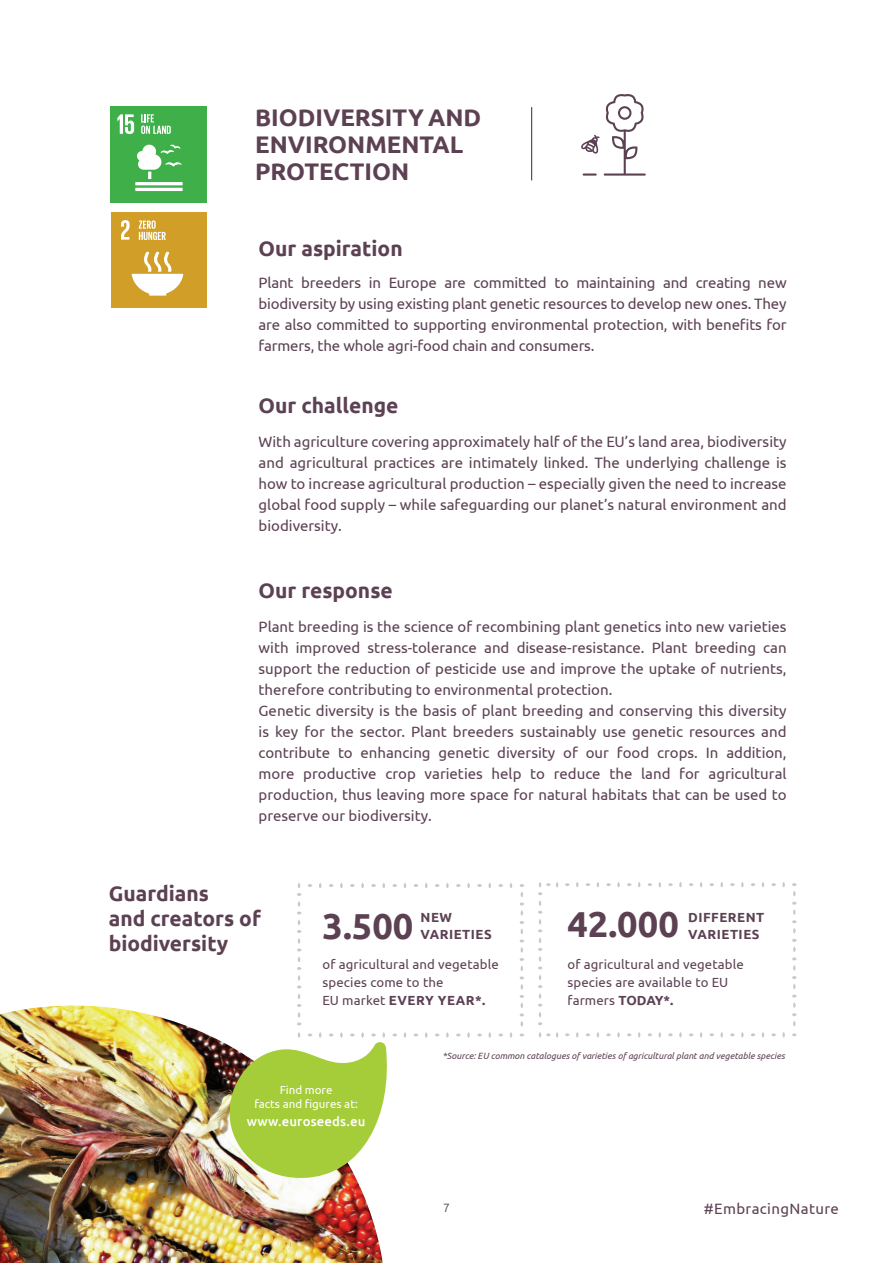
<style>
.page{position:relative;width:893px;height:1263px;background:#fff}
.page>*{position:absolute;margin:0;border:0;box-sizing:border-box;transform-origin:0 0}
.Body_copy{font:700 36.15px "Ubuntu";color:#5c4153}
.t1{font:700 24px/27px "Ubuntu";color:#5c4153}
.sub_title_brun{font:700 21px "Ubuntu";color:#5c4153}
.copy{font:15px/21px "Ubuntu";color:#5c4153;text-align:justify}
.copy-2{font:15px "Ubuntu";letter-spacing:.025em;color:#5c4153}
.othercopy{font:13.2px/18px "Ubuntu";letter-spacing:.01em;color:#5c4153}
.Body_copy-2{font:700 13.2px "Ubuntu";letter-spacing:.04em;color:#5c4153}
.t2{font:500 13.2px "Ubuntu";letter-spacing:.01em;color:#fff}
.t3{font:300 12px "Ubuntu";color:#313232}
.t4{font:11.55px "Ubuntu";color:#fff}
.t5{font:italic 9px "Ubuntu";color:#5c4153}
.s1{font-weight:700}
</style>
<div class="page">
<svg style="left:581px;top:94px;width:65px;height:82px"></svg>
<hr style="left:531px;top:107px;width:1px;height:73px;background:#352e20">
<div style="left:111px;top:106px;width:96px;height:97px;background:#3eaf49"></div>
<hr style="left:135px;top:182px;width:48px;height:3px;background:#fff">
<hr style="left:135px;top:188px;width:48px;height:3px;background:#fff">
<svg style="left:137px;top:145px;width:44px;height:34px"></svg>
<svg style="left:117px;top:114px;width:17px;height:20px"></svg>
<svg style="left:141px;top:114px;width:30px;height:20px"></svg>
<div style="left:111px;top:212px;width:96px;height:96px;background:#d19f28"></div>
<svg style="left:132px;top:251px;width:51px;height:45px"></svg>
<svg style="left:121px;top:220px;width:9px;height:20px"></svg>
<svg style="left:139px;top:220px;width:27px;height:20px"></svg>
<svg style="left:414px;top:884px;width:4px;height:3px"></svg>
<svg style="left:382px;top:883px;width:3px;height:5px"></svg>
<svg style="left:393px;top:884px;width:4px;height:3px"></svg>
<svg style="left:361px;top:883px;width:3px;height:5px"></svg>
<svg style="left:340px;top:883px;width:3px;height:5px"></svg>
<svg style="left:350px;top:884px;width:5px;height:3px"></svg>
<svg style="left:329px;top:884px;width:5px;height:3px"></svg>
<svg style="left:308px;top:884px;width:4px;height:3px"></svg>
<svg style="left:297px;top:883px;width:5px;height:116px"></svg>
<svg style="left:520px;top:921px;width:4px;height:31px"></svg>
<svg style="left:520px;top:958px;width:4px;height:31px"></svg>
<svg style="left:520px;top:995px;width:4px;height:31px"></svg>
<svg style="left:520px;top:884px;width:4px;height:31px"></svg>
<svg style="left:488px;top:883px;width:3px;height:5px"></svg>
<svg style="left:499px;top:884px;width:4px;height:3px"></svg>
<svg style="left:467px;top:883px;width:3px;height:5px"></svg>
<svg style="left:446px;top:883px;width:3px;height:5px"></svg>
<svg style="left:456px;top:884px;width:5px;height:3px"></svg>
<svg style="left:435px;top:884px;width:5px;height:3px"></svg>
<svg style="left:488px;top:1032px;width:3px;height:5px"></svg>
<svg style="left:467px;top:1032px;width:3px;height:5px"></svg>
<svg style="left:477px;top:1033px;width:5px;height:3px"></svg>
<svg style="left:446px;top:1032px;width:3px;height:5px"></svg>
<svg style="left:456px;top:1033px;width:5px;height:3px"></svg>
<svg style="left:435px;top:1033px;width:5px;height:3px"></svg>
<svg style="left:668px;top:883px;width:5px;height:3px"></svg>
<svg style="left:648px;top:883px;width:4px;height:3px"></svg>
<svg style="left:617px;top:882px;width:3px;height:5px"></svg>
<svg style="left:627px;top:883px;width:5px;height:3px"></svg>
<svg style="left:606px;top:883px;width:5px;height:3px"></svg>
<svg style="left:586px;top:883px;width:4px;height:3px"></svg>
<svg style="left:565px;top:883px;width:5px;height:3px"></svg>
<svg style="left:538px;top:882px;width:20px;height:143px"></svg>
<svg style="left:782px;top:882px;width:3px;height:5px"></svg>
<svg style="left:792px;top:883px;width:5px;height:13px"></svg>
<svg style="left:792px;top:902px;width:5px;height:31px"></svg>
<svg style="left:792px;top:939px;width:5px;height:31px"></svg>
<svg style="left:792px;top:976px;width:5px;height:50px"></svg>
<svg style="left:741px;top:882px;width:3px;height:5px"></svg>
<svg style="left:751px;top:883px;width:4px;height:3px"></svg>
<svg style="left:720px;top:882px;width:3px;height:5px"></svg>
<svg style="left:730px;top:883px;width:5px;height:3px"></svg>
<svg style="left:679px;top:882px;width:3px;height:5px"></svg>
<svg style="left:689px;top:883px;width:5px;height:3px"></svg>
<svg style="left:668px;top:1033px;width:5px;height:3px"></svg>
<svg style="left:617px;top:1032px;width:3px;height:5px"></svg>
<svg style="left:627px;top:1033px;width:5px;height:3px"></svg>
<svg style="left:606px;top:1033px;width:5px;height:3px"></svg>
<svg style="left:565px;top:1033px;width:5px;height:3px"></svg>
<svg style="left:539px;top:1032px;width:19px;height:5px"></svg>
<svg style="left:782px;top:1032px;width:3px;height:5px"></svg>
<svg style="left:792px;top:1033px;width:5px;height:3px"></svg>
<svg style="left:741px;top:1032px;width:3px;height:5px"></svg>
<svg style="left:720px;top:1032px;width:3px;height:5px"></svg>
<svg style="left:730px;top:1033px;width:5px;height:3px"></svg>
<svg style="left:679px;top:1032px;width:3px;height:5px"></svg>
<svg style="left:689px;top:1033px;width:5px;height:3px"></svg>
<img style="left:0;top:1004px;width:383px;height:259px">
<svg style="left:221px;top:1032px;width:176px;height:153px"></svg>
<p class="t1" style="left:255px;top:104px;width:228px">BIODIVERSITY AND<br>ENVIRONMENTAL<br>PROTECTION</p>
<p class="sub_title_brun" style="left:259px;top:235px;width:146px">Our aspiration</p>
<p class="copy" style="left:259px;top:272px;width:530px">Plant breeders in Europe are committed to maintaining and creating new biodiversity by using existing plant genetic resources to develop new ones. They are also committed to supporting environmental protection, with benefits for farmers, the whole agri-food chain and consumers.</p>
<p class="sub_title_brun" style="left:259px;top:393px;width:141px">Our challenge</p>
<p class="copy" style="left:259px;top:430px;width:530px">With agriculture covering approximately half of the EU’s land area, biodiversity and agricultural practices are intimately linked. The underlying challenge is how to increase agricultural production – especially given the need to increase global food supply – while safeguarding our planet’s natural environment and biodiversity.</p>
<p class="sub_title_brun" style="left:259px;top:578px;width:136px">Our response</p>
<p class="copy" style="left:259px;top:615px;width:530px">Plant breeding is the science of recombining plant genetics into new varieties with improved stress-tolerance and disease-resistance. Plant breeding can support the reduction of pesticide use and improve the uptake of nutrients, therefore contributing to environmental protection.</p>
<p class="copy" style="left:259px;top:699px;width:530px">Genetic diversity is the basis of plant breeding and conserving this diversity is key for the sector. Plant breeders sustainably use genetic resources and contribute to enhancing genetic diversity of our food crops. In addition, more productive crop varieties help to reduce the land for agricultural production, thus leaving more space for natural habitats that can be used to preserve our biodiversity.</p>
<p class="sub_title_brun" style="left:109px;top:880px;width:102px">Guardians</p>
<p class="sub_title_brun" style="left:109px;top:905px;width:154px">and creators of</p>
<p class="sub_title_brun" style="left:109px;top:931px;width:121px">biodiversity</p>
<p class="Body_copy" style="left:323px;top:904px;width:92px">3.500</p>
<p class="Body_copy-2" style="left:420px;top:909px;width:33px">NEW</p>
<p class="Body_copy-2" style="left:420px;top:926px;width:73px">VARIETIES</p>
<p class="Body_copy" style="left:567px;top:902px;width:113px">42.000</p>
<p class="Body_copy-2" style="left:688px;top:909px;width:78px">DIFFERENT</p>
<p class="Body_copy-2" style="left:688px;top:926px;width:73px">VARIETIES</p>
<p class="othercopy" style="left:323px;top:955px;width:178px">of agricultural and vegetable</p>
<p class="othercopy" style="left:323px;top:973px;width:164px">species come to the<br>EU market <span class="s1">EVERY YEAR*.</span></p>
<p class="othercopy" style="left:567px;top:955px;width:178px">of agricultural and vegetable species are available to EU farmers <span class="s1">TODAY*.</span></p>
<p class="t5" style="left:443px;top:1051px;width:344px">*Source: EU common catalogues of varieties of agricultural plant and vegetable species</p>
<p class="t4" style="left:280px;top:1082px;width:54px">Find more</p>
<p class="t4" style="left:254px;top:1097px;width:105px">facts and figures at:</p>
<p class="t2" style="left:247px;top:1113px;width:120px">www.euroseeds.eu</p>
<p class="t3" style="left:443px;top:1201px;width:8px">7</p>
<p class="copy-2" style="left:704px;top:1199px;width:137px">#EmbracingNature</p>
</div>
